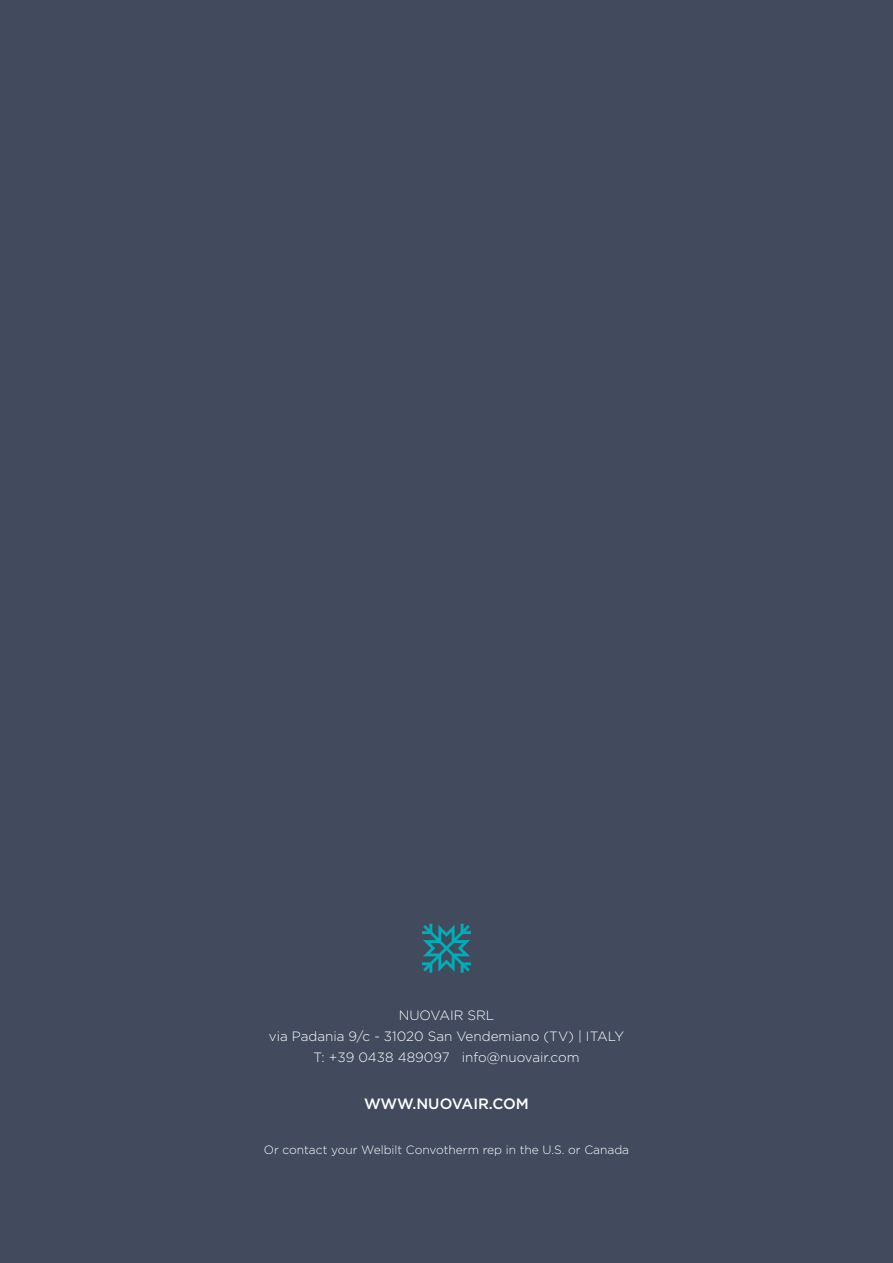
<style>
.page{position:relative;width:893px;height:1263px;background:#414b5d}
.page>*{position:absolute;margin:0;border:0;box-sizing:border-box;transform-origin:0 0}
.t1{font:500 15px "Gotham Pro";letter-spacing:-.005em;color:#fff}
.t2{font:300 13.5px/21px "Gotham Pro";color:#fff;text-align:center}
.t3{font:300 12px "Gotham Pro";color:#fff}
</style>
<div class="page">
<svg style="left:422px;top:924px;width:49px;height:49px"></svg>
<p class="t2" style="left:269px;top:1004px;width:357px">NUOVAIR SRL<br>via Padania 9/c - 31020 San Vendemiano (TV) | ITALY<br>T: +39 0438 489097 info@nuovair.com</p>
<p class="t1" style="left:364px;top:1095px;width:166px">WWW.NUOVAIR.COM</p>
<p class="t3" style="left:264px;top:1143px;width:367px">Or contact your Welbilt Convotherm rep in the U.S. or Canada</p>
</div>
